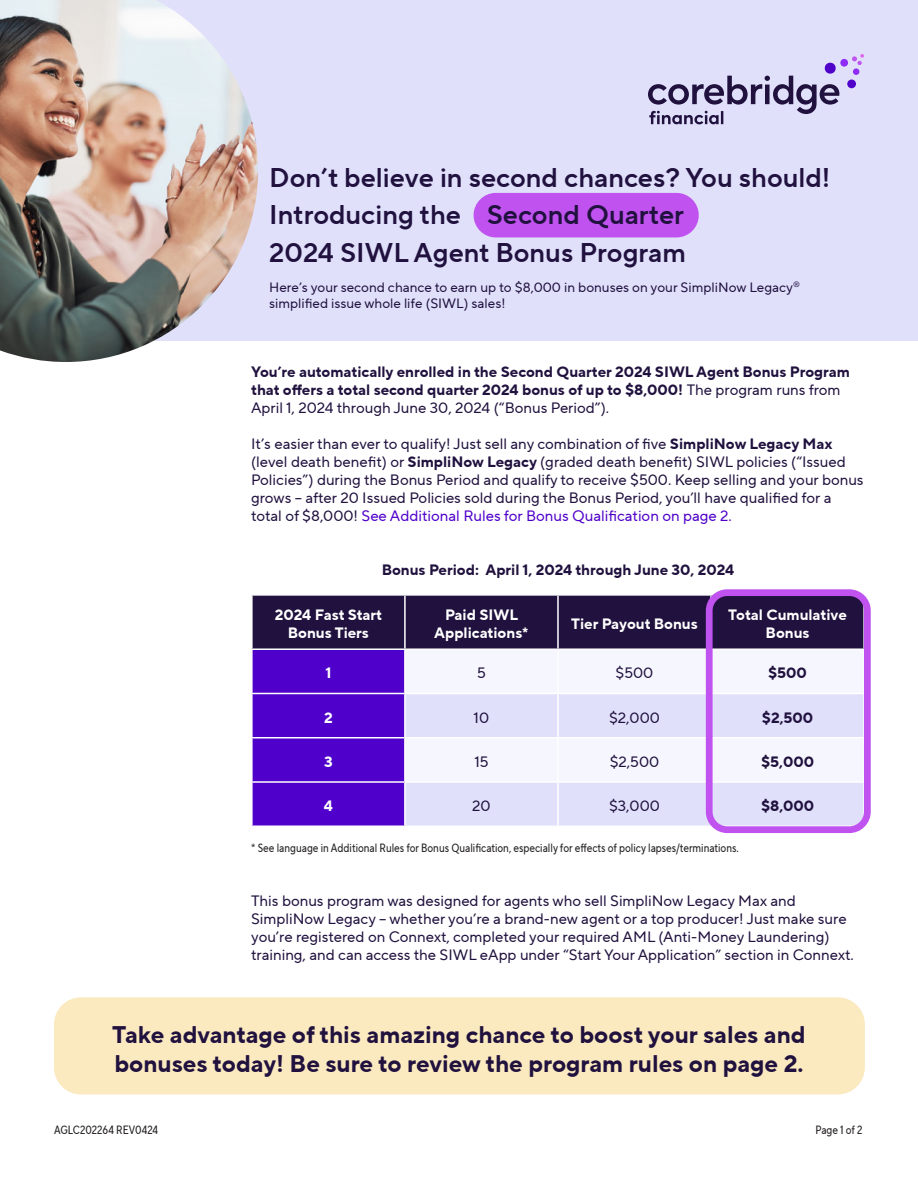
<style>
.page{position:relative;width:918px;height:1188px;background:#fff}
.page>*{position:absolute;margin:0;border:0;box-sizing:border-box;transform-origin:0 0}
.t1{font:27px/37.5px "TT Norms Pro Dm Bd";color:#20113e}
.t2{font:700 24px/28.8px "TT Norms Pro";color:#20113e}
.t3{font:15px/18px "TT Norms Pro";color:#20113e}
.t4{font:700 15px/18px "TT Norms Pro";color:#20113e}
.t5{font:700 15px/18px "TT Norms Pro";color:#fff;text-align:center}
.t6{font:13.5px/16.2px "TT Norms Pro";color:#20113e}
.t7{font:12px "TT Norms Pro Cond";color:#231f20}
.s1{font-weight:400}
.s2{font-weight:700}
.s3{color:#4f00ca}
</style>
<div class="page">
<div style="left:0;top:0;width:918px;height:340px;background:#e0e0fb"></div>
<svg style="left:648px;top:54px;width:216px;height:70px"></svg>
<div style="left:847px;top:79px;width:9px;height:9px;background:#4f00c9;border-radius:50%"></div>
<div style="left:474px;top:193px;width:225px;height:44px;background:#c053ef;border-radius:22px"></div>
<img style="left:0;top:0;width:258px;height:362px">
<svg style="left:253px;top:596px;width:610px;height:229px;background:#350a7d"></svg>
<div style="left:406px;top:650px;width:457px;height:43px;background:#f6f6fe"></div>
<svg style="left:406px;top:694px;width:457px;height:131px;fill:#e0e0fb"></svg>
<hr style="left:404px;top:596px;width:2px;height:52px;background:#fff">
<hr style="left:557px;top:596px;width:2px;height:52px;background:#fff">
<hr style="left:251px;top:648px;width:154px;height:2px;background:#fff">
<hr style="left:405px;top:648px;width:153px;height:2px;background:#fff">
<hr style="left:404px;top:650px;width:2px;height:43px;background:#fff">
<hr style="left:558px;top:648px;width:153px;height:2px;background:#fff">
<hr style="left:557px;top:650px;width:2px;height:43px;background:#fff">
<hr style="left:711px;top:648px;width:154px;height:2px;background:#fff">
<hr style="left:251px;top:693px;width:154px;height:1px;background:#fff">
<hr style="left:405px;top:693px;width:153px;height:1px;background:#fff">
<hr style="left:404px;top:694px;width:2px;height:43px;background:#fff">
<hr style="left:558px;top:693px;width:153px;height:1px;background:#fff">
<hr style="left:557px;top:694px;width:2px;height:43px;background:#fff">
<hr style="left:711px;top:693px;width:154px;height:1px;background:#fff">
<hr style="left:251px;top:737px;width:154px;height:1px;background:#fff">
<hr style="left:405px;top:737px;width:153px;height:1px;background:#fff">
<hr style="left:404px;top:738px;width:2px;height:43px;background:#fff">
<hr style="left:558px;top:737px;width:153px;height:1px;background:#fff">
<hr style="left:557px;top:738px;width:2px;height:43px;background:#fff">
<hr style="left:711px;top:737px;width:154px;height:1px;background:#fff">
<hr style="left:251px;top:781px;width:154px;height:2px;background:#fff">
<hr style="left:405px;top:781px;width:153px;height:2px;background:#fff">
<hr style="left:404px;top:783px;width:2px;height:42px;background:#fff">
<hr style="left:558px;top:781px;width:153px;height:2px;background:#fff">
<hr style="left:557px;top:783px;width:2px;height:42px;background:#fff">
<hr style="left:711px;top:781px;width:154px;height:2px;background:#fff">
<div style="left:54px;top:997px;width:811px;height:98px;background:#fbeac0;border-radius:27px"></div>
<div style="left:706px;top:589px;width:165px;height:244px;border:7px solid #c053ef;border-radius:18px"></div>
<p class="t1" style="left:269px;top:159px;width:563px">Don’t believe in second chances? You should!</p>
<p class="t1" style="left:269px;top:196px;width:418px">Introducing the Second Quarter<br>2024 SIWL Agent Bonus Program</p>
<p class="t6" style="left:269px;top:279px;width:532px">Here’s your second chance to earn up to $8,000 in bonuses on your SimpliNow Legacy<sup>® </sup>simplified issue whole life (SIWL) sales!</p>
<p class="t4" style="left:251px;top:363px;width:600px">You’re automatically enrolled in the Second Quarter 2024 SIWL Agent Bonus Program that offers a total second quarter 2024 bonus of up to $8,000! <span class="s1">The program runs from<br>April 1, 2024 through June 30, 2024 (“Bonus Period”).</span></p>
<p class="t3" style="left:251px;top:435px;width:614px">It’s easier than ever to qualify! Just sell any combination of five <span class="s2">SimpliNow Legacy Max </span>(level death benefit) or <span class="s2">SimpliNow Legacy</span> (graded death benefit) SIWL policies (“Issued Policies”) during the Bonus Period and qualify to receive $500. Keep selling and your bonus grows – after 20 Issued Policies sold during the Bonus Period, you’ll have qualified for a total of $8,000! <span class="s3">See Additional Rules for Bonus Qualification on page 2.</span></p>
<p class="t4" style="left:382px;top:561px;width:354px">Bonus Period: April 1, 2024 through June 30, 2024</p>
<p class="t5" style="left:275px;top:606px;width:109px">2024 Fast Start<br>Bonus Tiers</p>
<p class="t5" style="left:434px;top:606px;width:96px">Paid SIWL<br>Applications*</p>
<p class="t5" style="left:571px;top:615px;width:128px">Tier Payout Bonus</p>
<p class="t5" style="left:728px;top:606px;width:120px">Total Cumulative<br>Bonus</p>
<p class="t5" style="left:325px;top:664px;width:8px">1</p>
<p class="t3" style="left:477px;top:664px;width:10px">5</p>
<p class="t3" style="left:616px;top:664px;width:39px">$500</p>
<p class="t4" style="left:768px;top:664px;width:40px">$500</p>
<p class="t5" style="left:324px;top:709px;width:10px">2</p>
<p class="t3" style="left:474px;top:708px;width:17px">10</p>
<p class="t3" style="left:609px;top:708px;width:52px">$2,000</p>
<p class="t4" style="left:762px;top:709px;width:53px">$2,500</p>
<p class="t5" style="left:324px;top:753px;width:10px">3</p>
<p class="t3" style="left:474px;top:753px;width:16px">15</p>
<p class="t3" style="left:610px;top:753px;width:51px">$2,500</p>
<p class="t4" style="left:761px;top:753px;width:54px">$5,000</p>
<p class="t5" style="left:324px;top:797px;width:11px">4</p>
<p class="t3" style="left:472px;top:797px;width:20px">20</p>
<p class="t3" style="left:609px;top:797px;width:52px">$3,000</p>
<p class="t4" style="left:761px;top:797px;width:55px">$8,000</p>
<p class="t7" style="left:251px;top:839px;width:489px">* See language in Additional Rules for Bonus Qualification, especially for effects of policy lapses/terminations.</p>
<p class="t3" style="left:251px;top:892px;width:604px">This bonus program was designed for agents who sell SimpliNow Legacy Max and SimpliNow Legacy – whether you’re a brand-new agent or a top producer! Just make sure you’re registered on Connext, completed your required AML (Anti-Money Laundering) training, and can access the SIWL eApp under “Start Your Application” section in Connext.</p>
<p class="t2" style="left:112px;top:1020px;width:695px">Take advantage of this amazing chance to boost your sales and bonuses today! Be sure to review the program rules on page 2.</p>
<p class="t7" style="left:54px;top:1121px;width:106px">AGLC202264 REV0424</p>
<p class="t7" style="left:816px;top:1121px;width:48px">Page 1 of 2</p>
</div>
